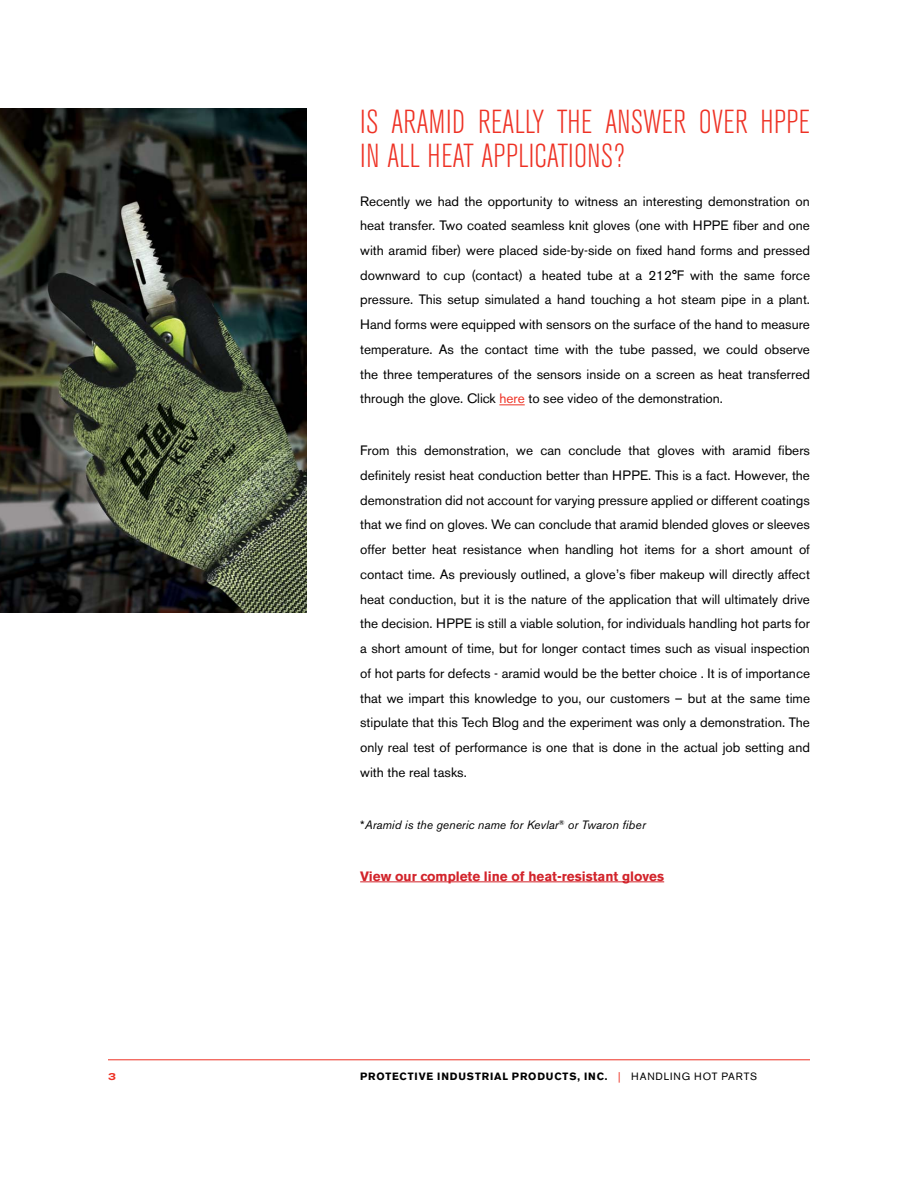
<style>
.page{position:relative;width:918px;height:1188px;background:#fff}
.page>*{position:absolute;margin:0;border:0;box-sizing:border-box;transform-origin:0 0}
.t1{font:300 condensed 33px/34.5px "Akzidenz Grotesk BE";color:#ee3124}
.t2{font:13.5px/24.8px "Akzidenz Grotesk BE";color:#000;text-align:justify}
.t3{font:700 13.5px "Akzidenz Grotesk BE";color:#d2232a}
.t4{font:italic 12px "Akzidenz Grotesk BE";color:#000}
.t5{font:700 10.5px "Akzidenz Grotesk BE";letter-spacing:.08em;color:#000}
.t6{font:500 expanded 10.5px "Akzidenz Grotesk BE";color:#ee3124}
.s1{color:#ee3124}
.s2{font-style:normal}
.s3{font-weight:400;color:#ee3124}
.s4{font-weight:400}
</style>
<div class="page">
<hr style="left:108px;top:1059px;width:702px;height:1px;background:#ee3124">
<svg style="left:499px;top:405px;width:26px;height:1px"></svg>
<hr style="left:360px;top:882px;width:304px;height:1px;background:#d2232a">
<img style="left:0;top:108px;width:306px;height:505px">
<h1 class="t1" style="left:360px;top:105px;width:451px">IS ARAMID REALLY THE ANSWER OVER HPPE<br>IN ALL HEAT APPLICATIONS?</h1>
<p class="t2" style="left:360px;top:188px;width:451px">Recently we had the opportunity to witness an interesting demonstration on heat transfer. Two coated seamless knit gloves (one with HPPE fiber and one with aramid fiber) were placed side-by-side on fixed hand forms and pressed downward to cup (contact) a heated tube at a 212°F with the same force pressure. This setup simulated a hand touching a hot steam pipe in a plant.<br>Hand forms were equipped with sensors on the surface of the hand to measure temperature. As the contact time with the tube passed, we could observe the three temperatures of the sensors inside on a screen as heat transferred through the glove. Click <span class="s1">here</span> to see video of the demonstration.</p>
<p class="t2" style="left:360px;top:438px;width:451px">From this demonstration, we can conclude that gloves with aramid fibers definitely resist heat conduction better than HPPE. This is a fact. However, the demonstration did not account for varying pressure applied or different coatings that we find on gloves. We can conclude that aramid blended gloves or sleeves offer better heat resistance when handling hot items for a short amount of contact time. As previously outlined, a glove’s fiber makeup will directly affect heat conduction, but it is the nature of the application that will ultimately drive the decision. HPPE is still a viable solution, for individuals handling hot parts for a short amount of time, but for longer contact times such as visual inspection of hot parts for defects - aramid would be the better choice . It is of importance that we impart this knowledge to you, our customers – but at the same time stipulate that this Tech Blog and the experiment was only a demonstration. The only real test of performance is one that is done in the actual job setting and with the real tasks.</p>
<p class="t4" style="left:360px;top:817px;width:287px"><span class="s2">*</span>Aramid is the generic name for Kevlar<sup>®</sup> or Twaron fiber</p>
<p class="t3" style="left:360px;top:868px;width:306px">View our complete line of heat-resistant gloves</p>
<p class="t6" style="left:108px;top:1070px;width:9px">3</p>
<p class="t5" style="left:360px;top:1070px;width:399px">PROTECTIVE INDUSTRIAL PRODUCTS, INC. <span class="s3">|</span> <span class="s4">HANDLING HOT PARTS</span></p>
</div>
